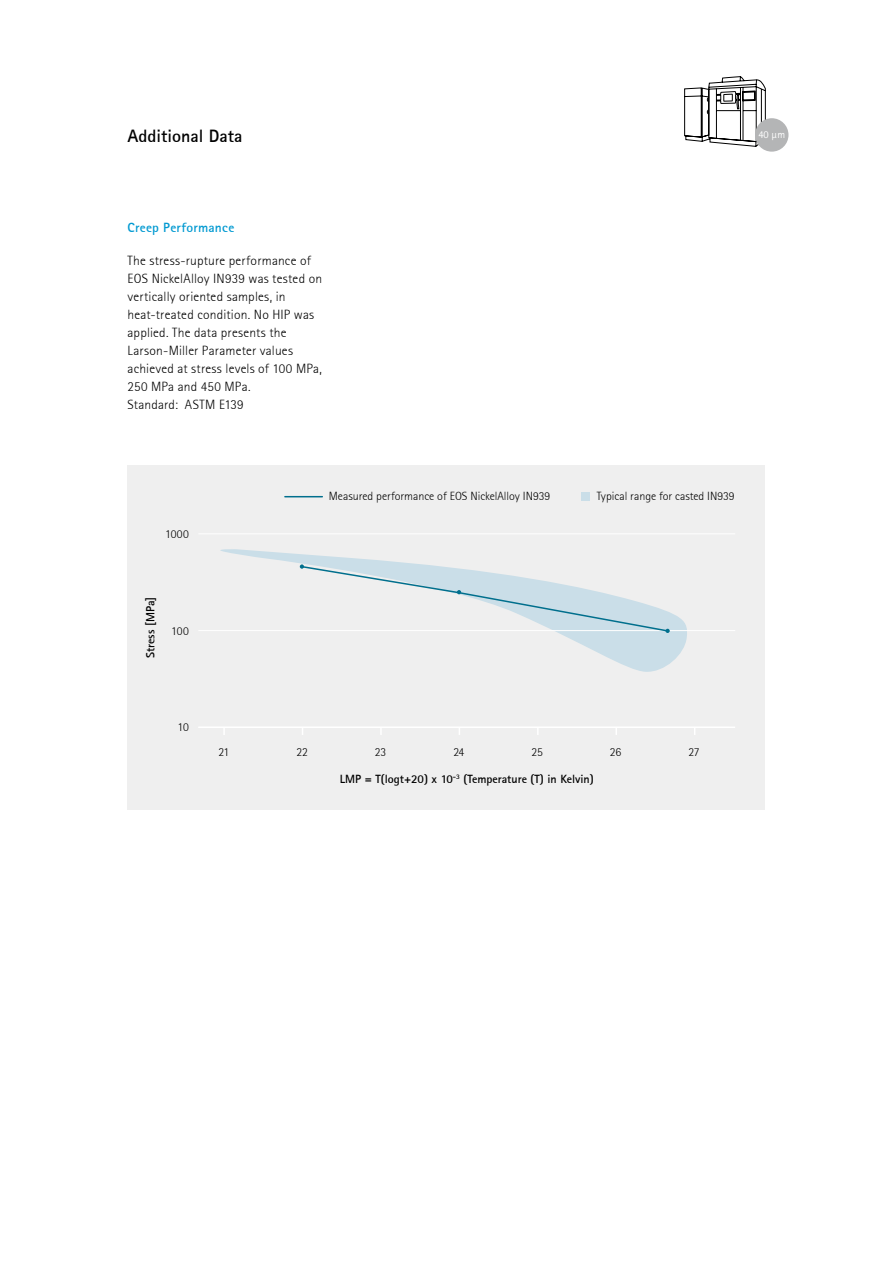
<style>
.page{position:relative;width:893px;height:1263px;background:#fff}
.page>*{position:absolute;margin:0;border:0;box-sizing:border-box;transform-origin:0 0}
.t1{font:700 18px "Rotis San Ser T";color:#000}
.t2{font:13.5px/18px "Rotis San Ser T Ligh";letter-spacing:.015em;color:#000}
.t3{font:700 13.5px "Rotis San Ser T";letter-spacing:.015em;color:#0099d1}
.t4{font:12px "Rotis San Ser T Ligh";color:#000}
.t5{font:700 12px "Rotis San Ser T";color:#000}
.t6{font:10.5px "Rotis Sans Serif Pro";color:#fff}
</style>
<div class="page">
<div style="left:128px;top:466px;width:637px;height:344px;background:#efefef"></div>
<svg style="left:220px;top:549px;width:467px;height:123px"></svg>
<hr style="left:198px;top:533px;width:537px;height:1px;background:#fff">
<hr style="left:198px;top:630px;width:537px;height:1px;background:#fff">
<hr style="left:204px;top:726px;width:531px;height:2px;background:#fff">
<svg style="left:380px;top:728px;width:2px;height:7px"></svg>
<hr style="left:198px;top:727px;width:531px;height:1px;background:#fff">
<svg style="left:300px;top:564px;width:370px;height:69px"></svg>
<svg style="left:684px;top:76px;width:81px;height:70px"></svg>
<div style="left:755px;top:118px;width:33px;height:34px;background:#b4b5b6;border-radius:50%"></div>
<hr style="left:285px;top:496px;width:37px;height:1px;background:#006f8d">
<div style="left:581px;top:492px;width:8px;height:8px;background:#cadee8"></div>
<h1 class="t1" style="left:128px;top:124px;width:116px">Additional Data</h1>
<p class="t6" style="left:758px;top:129px;width:28px">40 µm</p>
<p class="t3" style="left:128px;top:219px;width:108px">Creep Performance</p>
<p class="t2" style="left:128px;top:251px;width:196px">The stress-rupture performance of<br>EOS NickelAlloy IN939 was tested on vertically oriented samples, in heat-treated condition. No HIP was applied. The data presents the<br>Larson-Miller Parameter values achieved at stress levels of 100 MPa,<br>250 MPa and 450 MPa.<br>Standard: ASTM E139</p>
<p class="t4" style="left:165px;top:527px;width:25px">1000</p>
<p class="t5" style="left:143px;top:658px;width:63px;rotate:-90deg">Stress [MPa]</p>
<p class="t4" style="left:171px;top:624px;width:19px">100</p>
<p class="t4" style="left:178px;top:720px;width:13px">10</p>
<p class="t4" style="left:329px;top:489px;width:223px">Measured performance of EOS NickelAlloy IN939</p>
<p class="t4" style="left:597px;top:489px;width:140px">Typical range for casted IN939</p>
<p class="t4" style="left:218px;top:745px;width:12px">21</p>
<p class="t4" style="left:296px;top:745px;width:13px">22</p>
<p class="t4" style="left:375px;top:745px;width:13px">23</p>
<p class="t4" style="left:453px;top:745px;width:12px">24</p>
<p class="t4" style="left:531px;top:745px;width:13px">25</p>
<p class="t4" style="left:610px;top:745px;width:13px">26</p>
<p class="t4" style="left:688px;top:745px;width:13px">27</p>
<p class="t5" style="left:340px;top:771px;width:255px">LMP = T(logt+20) x 10<sup>-3</sup> (Temperature (T) in Kelvin)</p>
</div>
